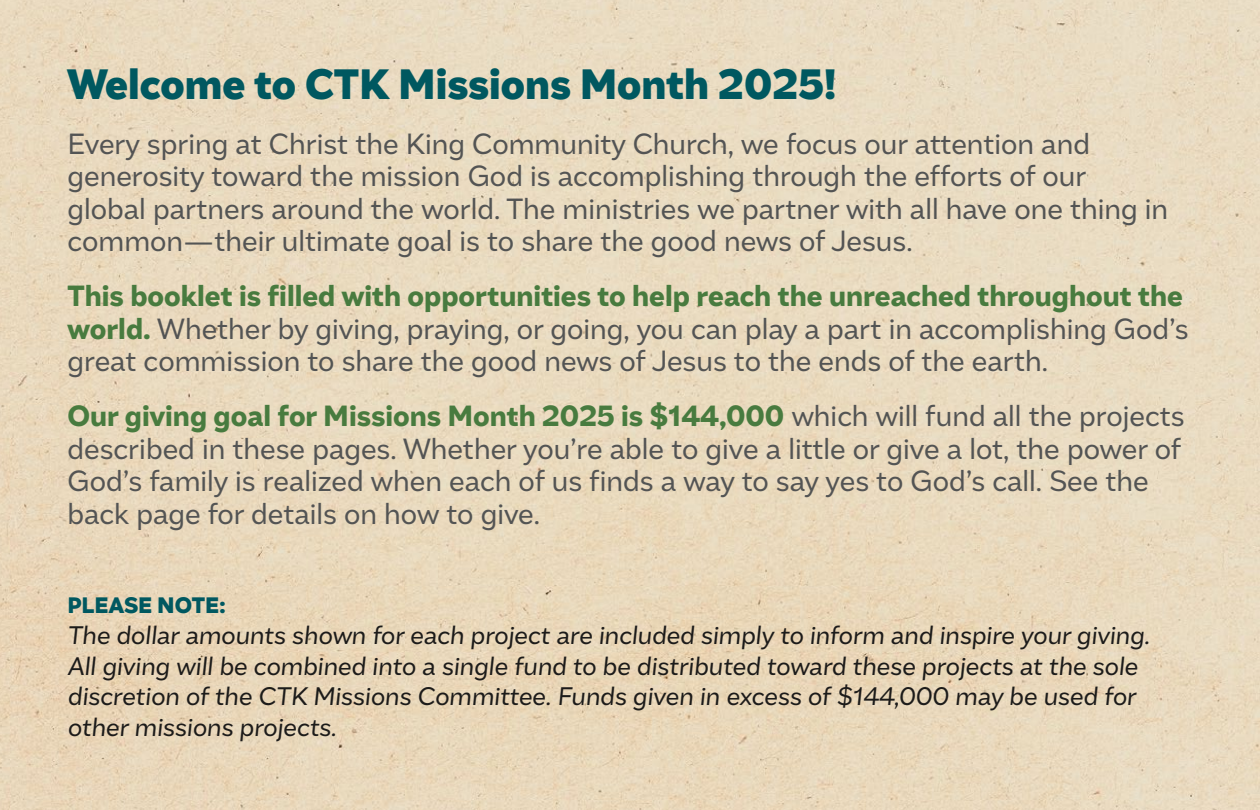
<style>
.page{position:relative;width:1260px;height:810px;background:#fff}
.page>*{position:absolute;margin:0;border:0;box-sizing:border-box;transform-origin:0 0}
.t1{font:900 41.75px "Amica Pro";color:#005860}
.t2{font:28.75px/32.5px "Amica Pro";color:#535454}
.t3{font:italic 25px/30.8px "Amica Pro";color:#1c1b1a}
.t4{font:900 22px "Amica Pro";color:#005860}
.s1{font-weight:800;color:#487b3f}
</style>
<div class="page">
<img style="left:0;top:0;width:1260px;height:810px">
<p class="t1" style="left:68px;top:55px;width:771px">Welcome to CTK Missions Month 2025!</p>
<p class="t2" style="left:68px;top:126px;width:1102px">Every spring at Christ the King Community Church, we focus our attention and generosity toward the mission God is accomplishing through the efforts of our global partners around the world. The ministries we partner with all have one thing in common — their ultimate goal is to share the good news of Jesus.</p>
<p class="t2" style="left:68px;top:279px;width:1123px"><span class="s1">This booklet is filled with opportunities to help reach the unreached throughout the world.</span> Whether by giving, praying, or going, you can play a part in accomplishing God’s great commission to share the good news of Jesus to the ends of the earth.</p>
<p class="t2" style="left:68px;top:399px;width:1119px"><span class="s1">Our giving goal for Missions Month 2025 is $144,000</span> which will fund all the projects described in these pages. Whether you’re able to give a little or give a lot, the power of God’s family is realized when each of us finds a way to say yes to God’s call. See the back page for details on how to give.</p>
<p class="t4" style="left:68px;top:590px;width:160px">PLEASE NOTE:</p>
<p class="t3" style="left:68px;top:619px;width:1084px">The dollar amounts shown for each project are included simply to inform and inspire your giving.<br>All giving will be combined into a single fund to be distributed toward these projects at the sole discretion of the CTK Missions Committee. Funds given in excess of $144,000 may be used for other missions projects.</p>
</div>
